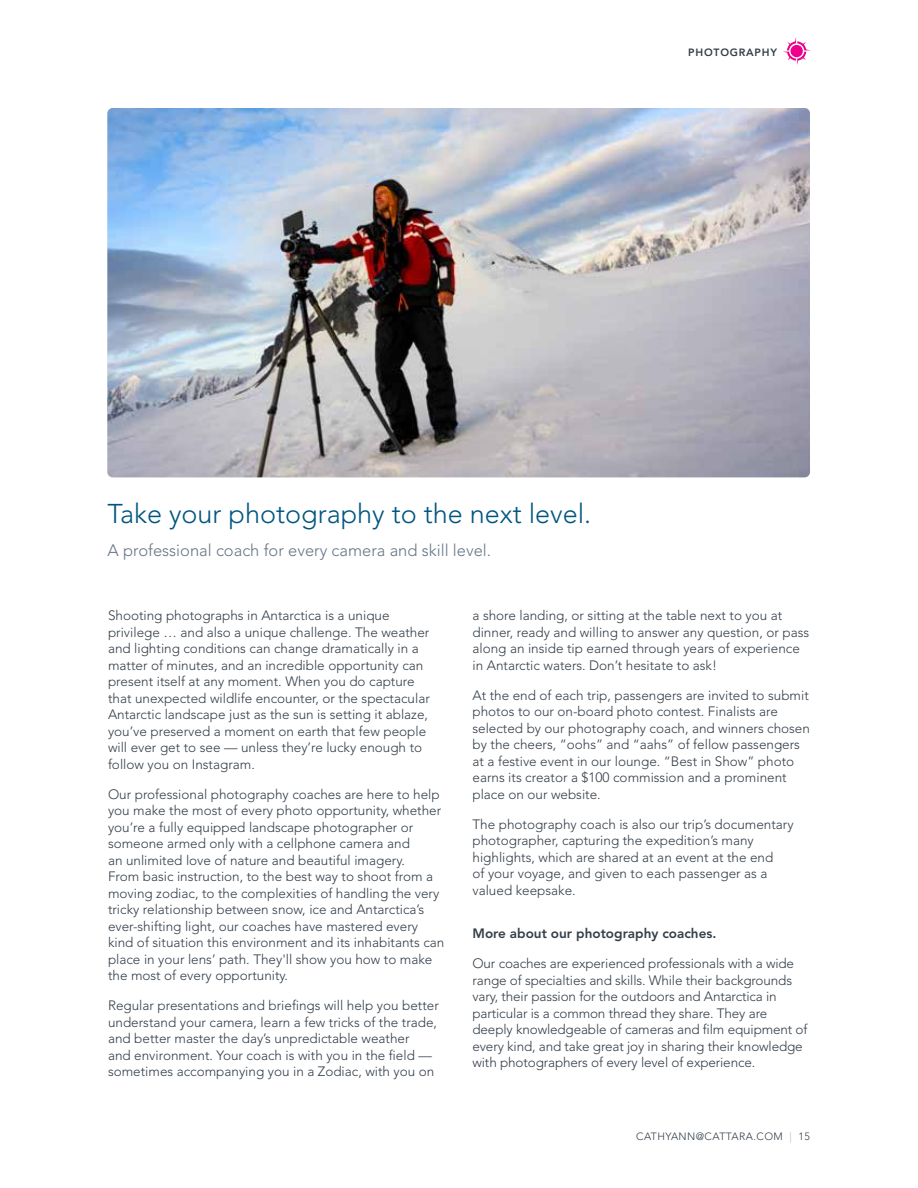
<style>
.page{position:relative;width:918px;height:1188px;background:#fff}
.page>*{position:absolute;margin:0;border:0;box-sizing:border-box;transform-origin:0 0}
.t1{font:300 27px "Avenir LT Std";color:#00557f}
.t2{font:300 16.5px "Avenir LT Std";color:#657585}
.t3{font:300 13.5px/16.5px "Avenir LT Std";color:#333e48}
.t4{font:800 13.5px "Avenir LT Std";color:#333e48}
.t5{font:300 10.5px "Avenir LT Std";letter-spacing:.04em;color:#333e48}
.t6{font:800 10.5px "Avenir LT Std";letter-spacing:.075em;color:#333e48}
.s1{color:#afb5bf}
</style>
<div class="page">
<svg style="left:783px;top:37px;width:28px;height:28px"></svg>
<img style="left:107px;top:108px;width:703px;height:369px">
<p class="t6" style="left:688px;top:46px;width:90px">PHOTOGRAPHY</p>
<h1 class="t1" style="left:108px;top:497px;width:485px">Take your photography to the next level.</h1>
<p class="t2" style="left:108px;top:540px;width:385px">A professional coach for every camera and skill level.</p>
<p class="t3" style="left:108px;top:608px;width:323px">Shooting photographs in Antarctica is a unique privilege … and also a unique challenge. The weather and lighting conditions can change dramatically in a matter of minutes, and an incredible opportunity can present itself at any moment. When you do capture that unexpected wildlife encounter, or the spectacular Antarctic landscape just as the sun is setting it ablaze, you’ve preserved a moment on earth that few people will ever get to see — unless they’re lucky enough to follow you on Instagram.</p>
<p class="t3" style="left:108px;top:786px;width:338px">Our professional photography coaches are here to help you make the most of every photo opportunity, whether you’re a fully equipped landscape photographer or someone armed only with a cellphone camera and<br>an unlimited love of nature and beautiful imagery.<br>From basic instruction, to the best way to shoot from a moving zodiac, to the complexities of handling the very tricky relationship between snow, ice and Antarctica’s ever-shifting light, our coaches have mastered every kind of situation this environment and its inhabitants can place in your lens’ path. They'll show you how to make the most of every opportunity.</p>
<p class="t3" style="left:108px;top:997px;width:332px">Regular presentations and briefings will help you better understand your camera, learn a few tricks of the trade, and better master the day’s unpredictable weather<br>and environment. Your coach is with you in the field — sometimes accompanying you in a Zodiac, with you on</p>
<p class="t3" style="left:472px;top:607px;width:338px">a shore landing, or sitting at the table next to you at dinner, ready and willing to answer any question, or pass along an inside tip earned through years of experience in Antarctic waters. Don’t hesitate to ask!</p>
<p class="t3" style="left:472px;top:687px;width:339px">At the end of each trip, passengers are invited to submit photos to our on-board photo contest. Finalists are selected by our photography coach, and winners chosen by the cheers, “oohs” and “aahs” of fellow passengers at a festive event in our lounge. “Best in Show” photo earns its creator a $100 commission and a prominent place on our website.</p>
<p class="t3" style="left:472px;top:816px;width:323px">The photography coach is also our trip’s documentary photographer, capturing the expedition’s many highlights, which are shared at an event at the end<br>of your voyage, and given to each passenger as a valued keepsake.</p>
<p class="t4" style="left:472px;top:926px;width:244px">More about our photography coaches.</p>
<p class="t3" style="left:472px;top:955px;width:337px">Our coaches are experienced professionals with a wide range of specialties and skills. While their backgrounds vary, their passion for the outdoors and Antarctica in particular is a common thread they share. They are deeply knowledgeable of cameras and film equipment of every kind, and take great joy in sharing their knowledge with photographers of every level of experience.</p>
<p class="t5" style="left:636px;top:1130px;width:175px">CATHYANN@CATTARA.COM <span class="s1">|</span> 15</p>
</div>
